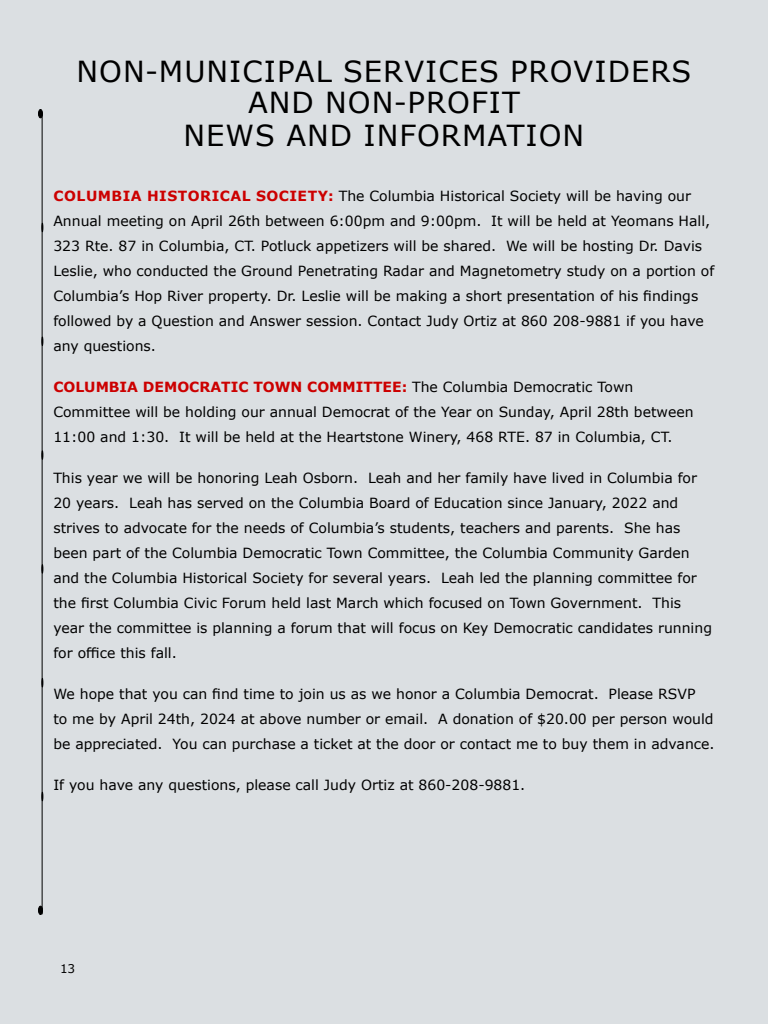
<style>
.page{position:relative;width:768px;height:1024px;background:#dbdfe2}
.page>*{position:absolute;margin:0;border:0;box-sizing:border-box;transform-origin:0 0}
.Body_Text{font:29px/31px "Verdana";letter-spacing:.035em;color:#000;text-align:center}
.Body_Text-2{font:14px/25px "Verdana";color:#000}
.t1{font:12px "Verdana";color:#000}
.s1{font-weight:700;color:#c00}
</style>
<div class="page">
<hr style="left:42px;top:114px;width:1px;height:800px;background:#000">
<svg style="left:41px;top:450px;width:2px;height:10px"></svg>
<svg style="left:41px;top:564px;width:2px;height:10px"></svg>
<div style="left:38px;top:906px;width:5px;height:9px;border:1px solid #000;border-radius:50%"></div>
<div style="left:38px;top:109px;width:5px;height:9px;border:1px solid #000;border-radius:50%"></div>
<p class="Body_Text" style="left:76px;top:56px;width:616px">NON-MUNICIPAL SERVICES PROVIDERS<br>AND NON-PROFIT</p>
<p class="Body_Text" style="left:184px;top:120px;width:402px">NEWS AND INFORMATION</p>
<p class="Body_Text-2" style="left:53px;top:183px;width:662px"><span class="s1">COLUMBIA HISTORICAL SOCIETY:</span> The Columbia Historical Society will be having our Annual meeting on April 26th between 6:00pm and 9:00pm. It will be held at Yeomans Hall, 323 Rte. 87 in Columbia, CT. Potluck appetizers will be shared. We will be hosting Dr. Davis Leslie, who conducted the Ground Penetrating Radar and Magnetometry study on a portion of Columbia’s Hop River property. Dr. Leslie will be making a short presentation of his findings followed by a Question and Answer session. Contact Judy Ortiz at 860 208-9881 if you have any questions.</p>
<p class="Body_Text-2" style="left:53px;top:374px;width:642px"><span class="s1">COLUMBIA DEMOCRATIC TOWN COMMITTEE:</span> The Columbia Democratic Town<br>Committee will be holding our annual Democrat of the Year on Sunday, April 28th between<br>11:00 and 1:30. It will be held at the Heartstone Winery, 468 RTE. 87 in Columbia, CT.</p>
<p class="Body_Text-2" style="left:53px;top:465px;width:660px">This year we will be honoring Leah Osborn. Leah and her family have lived in Columbia for 20 years. Leah has served on the Columbia Board of Education since January, 2022 and strives to advocate for the needs of Columbia’s students, teachers and parents. She has been part of the Columbia Democratic Town Committee, the Columbia Community Garden and the Columbia Historical Society for several years. Leah led the planning committee for the first Columbia Civic Forum held last March which focused on Town Government. This year the committee is planning a forum that will focus on Key Democratic candidates running for office this fall.</p>
<p class="Body_Text-2" style="left:53px;top:681px;width:663px">We hope that you can find time to join us as we honor a Columbia Democrat. Please RSVP<br>to me by April 24th, 2024 at above number or email. A donation of $20.00 per person would be appreciated. You can purchase a ticket at the door or contact me to buy them in advance.</p>
<p class="Body_Text-2" style="left:53px;top:772px;width:474px">If you have any questions, please call Judy Ortiz at 860-208-9881.</p>
<p class="t1" style="left:60px;top:961px;width:17px">13</p>
</div>
